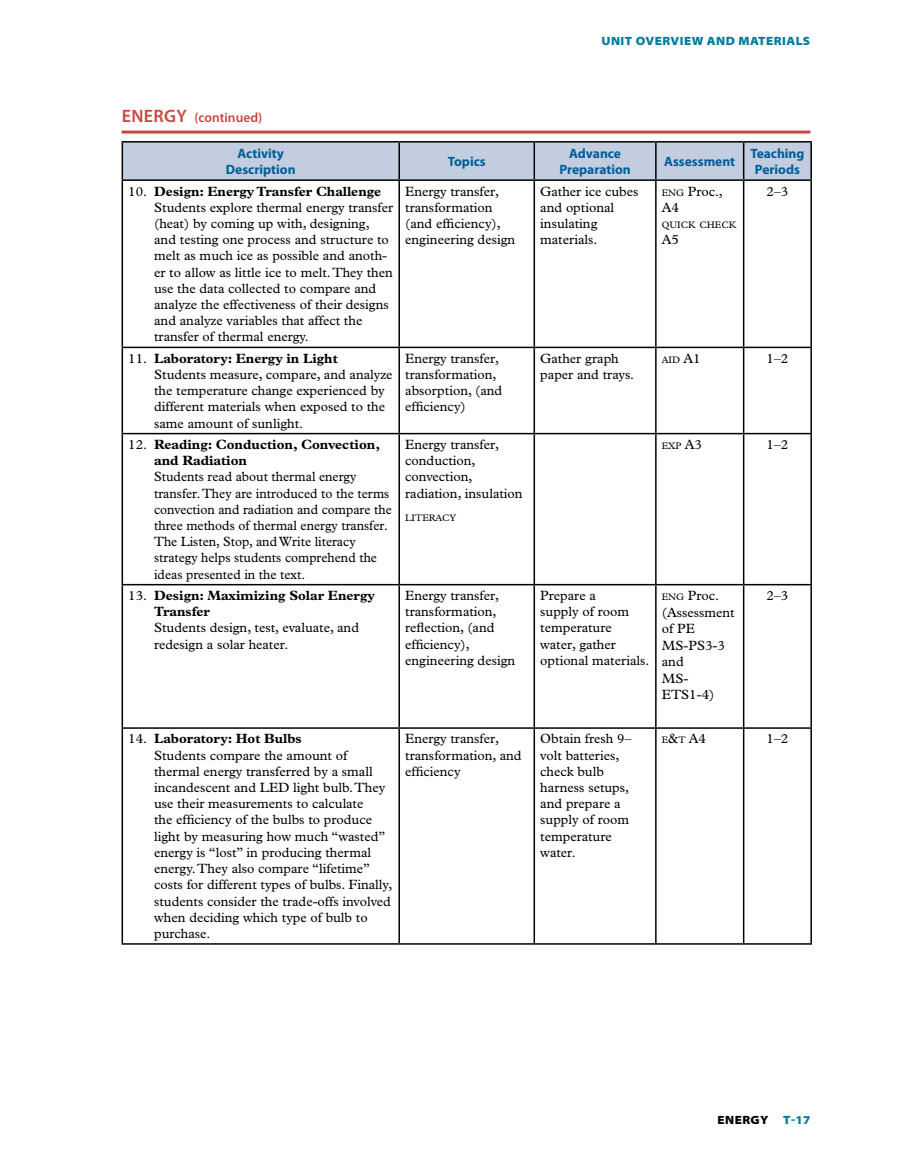
<style>
.page{position:relative;width:905px;height:1175px;background:#fff}
.page>*{position:absolute;margin:0;border:0;box-sizing:border-box;transform-origin:0 0}
.t1{font:13.5px/16.2px "Plantin Std";color:#000}
.t2{font:13.5px/16.2px "Plantin Std";color:#000;scale:.96 1}
.t3{font:700 13.5px/16.2px "Plantin Std";color:#000}
.t4{font:700 13.5px/16.2px "Myriad Pro";color:#005d98;text-align:center}
.t5{font:600 13.5px "Myriad Pro";color:#c84641}
.t6{font:900 semi-expanded 12px "Myriad Pro";letter-spacing:.035em;color:#037b9d}
.t7{font:900 semi-expanded 12px "Myriad Pro";letter-spacing:.035em;color:#000}
.t8{font:9.45px "Plantin Std";color:#000}
.s1{font-size:18px}
.s2{font-weight:700}
.s3{font-size:9.45px}
.s4{font-size:13.5px}
.s5{font-weight:400}
.s6{color:#037b9d}
</style>
<div class="page">
<svg style="left:122px;top:130px;width:688px;height:4px;background:#d57370"></svg>
<div style="left:123px;top:142px;width:687px;height:37px;background:#c3cde0"></div>
<hr style="left:122px;top:141px;width:277px;height:1px;background:#000">
<hr style="left:122px;top:142px;width:1px;height:37px;background:#000">
<hr style="left:399px;top:141px;width:135px;height:1px;background:#000">
<hr style="left:398px;top:142px;width:2px;height:37px;background:#000">
<hr style="left:534px;top:141px;width:122px;height:1px;background:#000">
<hr style="left:533px;top:142px;width:2px;height:37px;background:#000">
<hr style="left:656px;top:141px;width:87px;height:1px;background:#000">
<hr style="left:655px;top:142px;width:1px;height:37px;background:#000">
<hr style="left:743px;top:141px;width:69px;height:1px;background:#000">
<hr style="left:742px;top:142px;width:2px;height:37px;background:#000">
<hr style="left:810px;top:142px;width:2px;height:37px;background:#000">
<hr style="left:122px;top:179px;width:277px;height:2px;background:#000">
<hr style="left:122px;top:181px;width:1px;height:166px;background:#000">
<hr style="left:399px;top:179px;width:135px;height:2px;background:#000">
<hr style="left:398px;top:181px;width:2px;height:166px;background:#000">
<hr style="left:534px;top:179px;width:122px;height:2px;background:#000">
<hr style="left:533px;top:181px;width:2px;height:166px;background:#000">
<hr style="left:656px;top:179px;width:87px;height:2px;background:#000">
<hr style="left:655px;top:181px;width:1px;height:166px;background:#000">
<hr style="left:743px;top:179px;width:69px;height:2px;background:#000">
<hr style="left:742px;top:181px;width:2px;height:166px;background:#000">
<hr style="left:810px;top:181px;width:2px;height:166px;background:#000">
<hr style="left:122px;top:347px;width:277px;height:1px;background:#000">
<hr style="left:122px;top:348px;width:1px;height:85px;background:#000">
<hr style="left:399px;top:347px;width:135px;height:1px;background:#000">
<hr style="left:398px;top:348px;width:2px;height:85px;background:#000">
<hr style="left:534px;top:347px;width:122px;height:1px;background:#000">
<hr style="left:533px;top:348px;width:2px;height:85px;background:#000">
<hr style="left:656px;top:347px;width:87px;height:1px;background:#000">
<hr style="left:655px;top:348px;width:1px;height:85px;background:#000">
<hr style="left:743px;top:347px;width:69px;height:1px;background:#000">
<hr style="left:742px;top:348px;width:2px;height:85px;background:#000">
<hr style="left:810px;top:348px;width:2px;height:85px;background:#000">
<hr style="left:122px;top:433px;width:277px;height:1px;background:#000">
<hr style="left:122px;top:434px;width:1px;height:150px;background:#000">
<hr style="left:399px;top:433px;width:135px;height:1px;background:#000">
<hr style="left:398px;top:434px;width:2px;height:150px;background:#000">
<hr style="left:534px;top:433px;width:122px;height:1px;background:#000">
<hr style="left:533px;top:434px;width:2px;height:150px;background:#000">
<hr style="left:656px;top:433px;width:87px;height:1px;background:#000">
<hr style="left:655px;top:434px;width:1px;height:150px;background:#000">
<hr style="left:743px;top:433px;width:69px;height:1px;background:#000">
<hr style="left:742px;top:434px;width:2px;height:150px;background:#000">
<hr style="left:810px;top:434px;width:2px;height:150px;background:#000">
<hr style="left:122px;top:584px;width:277px;height:1px;background:#000">
<hr style="left:122px;top:585px;width:1px;height:142px;background:#000">
<hr style="left:399px;top:584px;width:135px;height:1px;background:#000">
<hr style="left:398px;top:585px;width:2px;height:142px;background:#000">
<hr style="left:534px;top:584px;width:122px;height:1px;background:#000">
<hr style="left:533px;top:585px;width:2px;height:142px;background:#000">
<hr style="left:656px;top:584px;width:87px;height:1px;background:#000">
<hr style="left:655px;top:585px;width:1px;height:142px;background:#000">
<hr style="left:743px;top:584px;width:69px;height:1px;background:#000">
<hr style="left:742px;top:585px;width:2px;height:142px;background:#000">
<hr style="left:810px;top:585px;width:2px;height:142px;background:#000">
<hr style="left:122px;top:727px;width:277px;height:2px;background:#000">
<hr style="left:122px;top:729px;width:1px;height:214px;background:#000">
<hr style="left:399px;top:727px;width:135px;height:2px;background:#000">
<hr style="left:398px;top:729px;width:2px;height:214px;background:#000">
<hr style="left:534px;top:727px;width:122px;height:2px;background:#000">
<hr style="left:533px;top:729px;width:2px;height:214px;background:#000">
<hr style="left:656px;top:727px;width:87px;height:2px;background:#000">
<hr style="left:655px;top:729px;width:1px;height:214px;background:#000">
<hr style="left:743px;top:727px;width:69px;height:2px;background:#000">
<hr style="left:742px;top:729px;width:2px;height:214px;background:#000">
<hr style="left:810px;top:729px;width:2px;height:214px;background:#000">
<hr style="left:122px;top:943px;width:277px;height:1px;background:#000">
<hr style="left:399px;top:943px;width:135px;height:1px;background:#000">
<hr style="left:534px;top:943px;width:122px;height:1px;background:#000">
<hr style="left:656px;top:943px;width:87px;height:1px;background:#000">
<hr style="left:743px;top:943px;width:69px;height:1px;background:#000">
<p class="t6" style="left:601px;top:34px;width:210px">UNIT OVERVIEW AND MATERIALS</p>
<p class="t5" style="left:122px;top:109px;width:142px"><span class="s1">ENERGY</span> (continued)</p>
<p class="t4" style="left:226px;top:145px;width:71px">Activity<br>Description</p>
<p class="t4" style="left:448px;top:154px;width:39px">Topics</p>
<p class="t4" style="left:559px;top:145px;width:73px">Advance<br>Preparation</p>
<p class="t4" style="left:664px;top:154px;width:72px">Assessment</p>
<p class="t4" style="left:750px;top:145px;width:56px">Teaching<br>Periods</p>
<p class="t1" style="left:154px;top:183px;width:240px;text-indent:-26px">10. <span class="s2">Design: Energy Transfer Challenge </span>Students explore thermal energy transfer (heat) by coming up with, designing, and testing one process and structure to melt as much ice as possible and anoth&shy;er to allow as little ice to melt. They then use the data collected to compare and analyze the effectiveness of their designs and analyze variables that affect the transfer of thermal energy.</p>
<p class="t1" style="left:405px;top:183px;width:111px">Energy transfer, transformation (and efficiency), engineering design</p>
<p class="t1" style="left:540px;top:183px;width:100px">Gather ice cubes and optional insulating materials.</p>
<p class="t1" style="left:661px;top:183px;width:63px"><span class="s3">ENG</span> Proc.,<br>A4</p>
<p class="t1" style="left:766px;top:183px;width:23px">2–3</p>
<p class="t8" style="left:662px;top:219px;width:76px">QUICK CHECK</p>
<p class="t1" style="left:662px;top:232px;width:19px">A5</p>
<p class="t1" style="left:154px;top:350px;width:240px;text-indent:-26px">11. <span class="s2">Laboratory: Energy in Light </span>Students measure, compare, and analyze the temperature change experienced by different materials when exposed to the same amount of sunlight.</p>
<p class="t1" style="left:405px;top:350px;width:99px">Energy transfer, transformation, absorption, (and efficiency)</p>
<p class="t1" style="left:540px;top:350px;width:95px">Gather graph paper and trays.</p>
<p class="t8" style="left:662px;top:354px;width:40px">AID <span class="s4">A1</span></p>
<p class="t1" style="left:766px;top:350px;width:23px">1–2</p>
<p class="t3" style="left:154px;top:436px;width:227px;text-indent:-26px"><span class="s5">12.</span> Reading: Conduction, Convection, and Radiation</p>
<p class="t2" style="left:154px;top:469px;width:249px">Students read about thermal energy transfer. They are introduced to the terms convection and radiation and compare the three methods of thermal energy transfer.<br>The Listen, Stop, and Write literacy strategy helps students comprehend the ideas presented in the text.</p>
<p class="t1" style="left:405px;top:436px;width:119px">Energy transfer, conduction, convection, radiation, insulation</p>
<p class="t8" style="left:405px;top:512px;width:53px">LITERACY</p>
<p class="t8" style="left:662px;top:440px;width:42px">EXP <span class="s4">A3</span></p>
<p class="t1" style="left:766px;top:436px;width:23px">1–2</p>
<p class="t3" style="left:154px;top:587px;width:222px;text-indent:-26px"><span class="s5">13.</span> Design: Maximizing Solar Energy<br>Transfer</p>
<p class="t1" style="left:154px;top:620px;width:206px">Students design, test, evaluate, and redesign a solar heater.</p>
<p class="t1" style="left:405px;top:587px;width:111px">Energy transfer, transformation, reflection, (and efficiency), engineering design</p>
<p class="t1" style="left:540px;top:587px;width:110px">Prepare a<br>supply of room temperature water, gather optional materials.</p>
<p class="t1" style="left:661px;top:587px;width:74px"><span class="s3">ENG</span> Proc. (Assessment of PE<br>MS-PS3-3 and<br>MS-<br>ETS1-4)</p>
<p class="t1" style="left:766px;top:587px;width:23px">2–3</p>
<p class="t1" style="left:154px;top:731px;width:240px;text-indent:-26px">14. <span class="s2">Laboratory: Hot Bulbs<br></span>Students compare the amount of thermal energy transferred by a small incandescent and LED light bulb. They use their measurements to calculate<br>the efficiency of the bulbs to produce light by measuring how much “wasted” energy is “lost” in producing thermal energy. They also compare “lifetime” costs for different types of bulbs. Finally, students consider the trade-offs involved when deciding which type of bulb to purchase.</p>
<p class="t1" style="left:405px;top:731px;width:118px">Energy transfer, transformation, and efficiency</p>
<p class="t1" style="left:540px;top:731px;width:93px">Obtain fresh 9– volt batteries, check bulb harness setups, and prepare a supply of room temperature water.</p>
<p class="t8" style="left:662px;top:735px;width:46px">E<span class="s4">&amp;</span>T <span class="s4">A4</span></p>
<p class="t1" style="left:766px;top:731px;width:23px">1–2</p>
<p class="t7" style="left:717px;top:1113px;width:94px">ENERGY <span class="s6">T-17</span></p>
</div>
